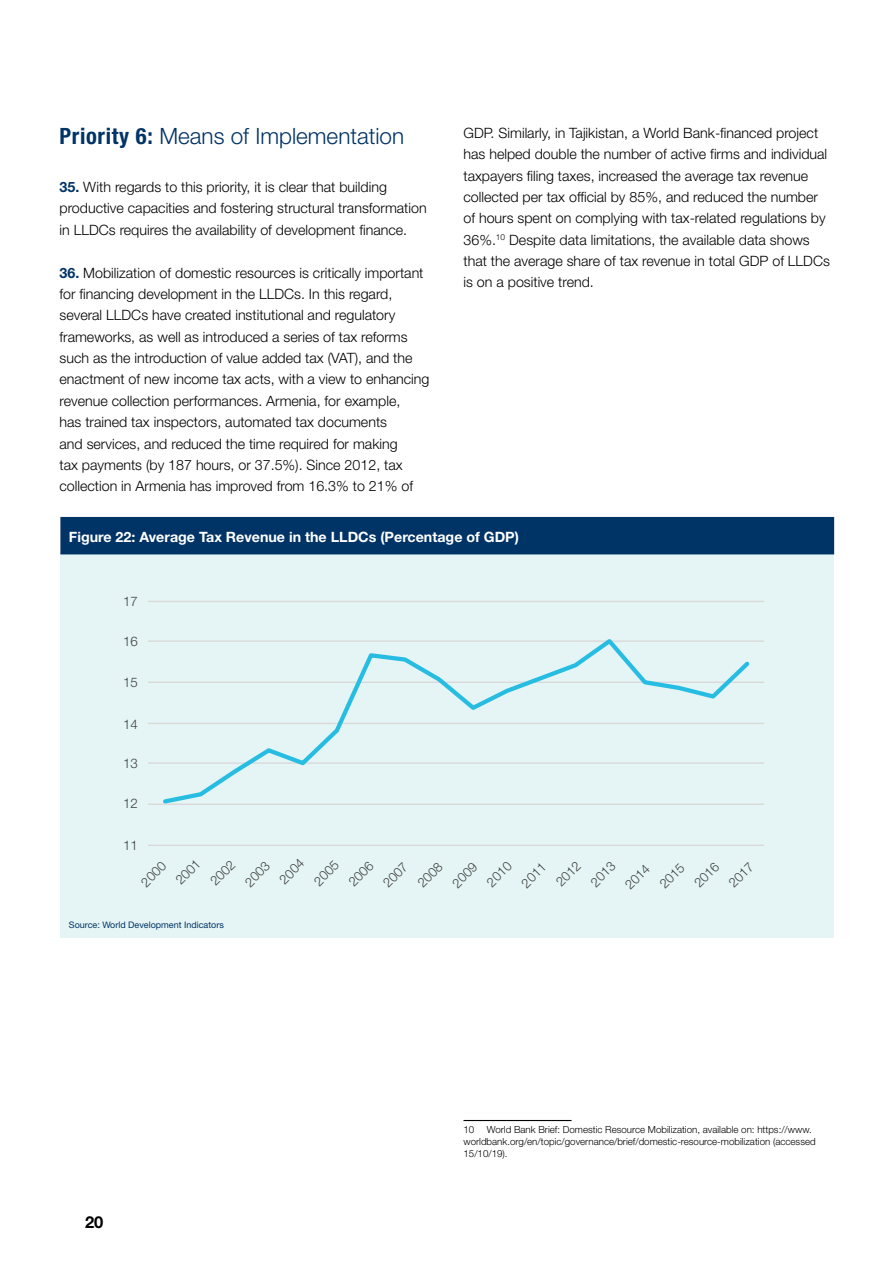
<style>
.page{position:relative;width:893px;height:1263px;background:#fff}
.page>*{position:absolute;margin:0;border:0;box-sizing:border-box;transform-origin:0 0}
.t1{font:300 22.5px "Helvetica Neue LT Std";color:#036}
.t2{font:700 16.5px "Helvetica Neue LT Std";color:#000}
.t3{font:300 14.25px/21.3px "Helvetica Neue LT Std";color:#000}
.t4{font:700 14.25px "Helvetica Neue LT Std";color:#fff}
.t5{font:300 13.2px "Helvetica Neue LT Std";color:#3f3f3f}
.t6{font:300 13.05px/22.8px "Helvetica Neue LT Std";color:#3f3f3f}
.t7{font:300 9.75px/11.7px "Helvetica Neue LT Std";color:#000}
.t8{font:9px "Helvetica Neue LT Std";color:#036}
.s1{font-weight:700;font-stretch:condensed}
.s2{font-weight:700;color:#036}
</style>
<div class="page">
<div style="left:60px;top:551px;width:774px;height:387px;background:#e5f5f5"></div>
<hr style="left:148px;top:601px;width:616px;height:1px;background:#dad9d9">
<hr style="left:148px;top:640px;width:616px;height:2px;background:#dad9d9">
<hr style="left:148px;top:681px;width:616px;height:2px;background:#dad9d9">
<hr style="left:148px;top:723px;width:616px;height:1px;background:#dad9d9">
<hr style="left:148px;top:762px;width:616px;height:2px;background:#dad9d9">
<hr style="left:148px;top:803px;width:616px;height:2px;background:#dad9d9">
<hr style="left:148px;top:845px;width:616px;height:1px;background:#dad9d9">
<svg style="left:160px;top:639px;width:593px;height:165px"></svg>
<div style="left:60px;top:517px;width:774px;height:37px;background:#036"></div>
<hr style="left:463px;top:1120px;width:108px;height:1px;background:#000">
<h1 class="t1" style="left:60px;top:122px;width:346px"><span class="s1">Priority 6:</span> Means of Implementation</h1>
<p class="t3" style="left:60px;top:176px;width:369px"><span class="s2">35.</span> With regards to this priority, it is clear that building productive capacities and fostering structural transformation in LLDCs requires the availability of development finance.</p>
<p class="t3" style="left:60px;top:261px;width:371px"><span class="s2">36.</span> Mobilization of domestic resources is critically important for financing development in the LLDCs. In this regard, several LLDCs have created institutional and regulatory frameworks, as well as introduced a series of tax reforms such as the introduction of value added tax (VAT), and the enactment of new income tax acts, with a view to enhancing revenue collection performances. Armenia, for example,<br>has trained tax inspectors, automated tax documents<br>and services, and reduced the time required for making<br>tax payments (by 187 hours, or 37.5%). Since 2012, tax collection in Armenia has improved from 16.3% to 21% of</p>
<p class="t3" style="left:463px;top:122px;width:368px">GDP. Similarly, in Tajikistan, a World Bank-financed project has helped double the number of active firms and individual taxpayers filing taxes, increased the average tax revenue collected per tax official by 85%, and reduced the number of hours spent on complying with tax-related regulations by 36%.<sup>10</sup> Despite data limitations, the available data shows that the average share of tax revenue in total GDP of LLDCs is on a positive trend.</p>
<p class="t4" style="left:69px;top:528px;width:452px">Figure 22: Average Tax Revenue in the LLDCs (Percentage of GDP)</p>
<p class="t5" style="left:123px;top:593px;width:16px">17</p>
<p class="t5" style="left:123px;top:634px;width:16px">16</p>
<p class="t5" style="left:123px;top:675px;width:16px">15</p>
<p class="t5" style="left:123px;top:716px;width:16px">14</p>
<p class="t5" style="left:123px;top:756px;width:16px">13</p>
<p class="t5" style="left:123px;top:795px;width:16px">12</p>
<p class="t5" style="left:123px;top:837px;width:16px">11</p>
<p class="t6" style="left:154px;top:857px;width:30px;text-indent:-26px;rotate:-45deg">2000<br>2001</p>
<p class="t6" style="left:220px;top:857px;width:30px;line-height:25.5px;text-indent:-23px;rotate:-45deg">2002<br>2003</p>
<p class="t6" style="left:273px;top:873px;width:30px;rotate:-45deg">2004</p>
<p class="t6" style="left:308px;top:875px;width:30px;rotate:-45deg">2005</p>
<p class="t6" style="left:342px;top:875px;width:30px;rotate:-45deg">2006</p>
<p class="t6" style="left:377px;top:876px;width:30px;rotate:-45deg">2007</p>
<p class="t6" style="left:412px;top:876px;width:30px;rotate:-45deg">2008</p>
<p class="t6" style="left:446px;top:877px;width:30px;rotate:-45deg">2009</p>
<p class="t6" style="left:481px;top:876px;width:30px;rotate:-45deg">2010</p>
<p class="t6" style="left:533px;top:859px;width:30px;line-height:23.4px;text-indent:-25px;rotate:-45deg">2011<br>2012</p>
<p class="t6" style="left:599px;top:859px;width:30px;line-height:26.1px;text-indent:-23px;rotate:-45deg">2013<br>2014</p>
<p class="t6" style="left:654px;top:877px;width:30px;rotate:-45deg">2015</p>
<p class="t6" style="left:688px;top:876px;width:30px;rotate:-45deg">2016</p>
<p class="t6" style="left:723px;top:877px;width:30px;rotate:-45deg">2017</p>
<p class="t8" style="left:69px;top:920px;width:157px">Source: World Development Indicators</p>
<p class="t2" style="left:85px;top:1212px;width:20px">20</p>
<p class="t7" style="left:463px;top:1124px;width:354px;text-indent:23px">World Bank Brief: Domestic Resource Mobilization, available on: https://www. worldbank.org/en/topic/governance/brief/domestic-resource-mobilization (accessed<br>15/10/19).</p>
<p class="t7" style="left:463px;top:1124px;width:12px">10</p>
</div>
